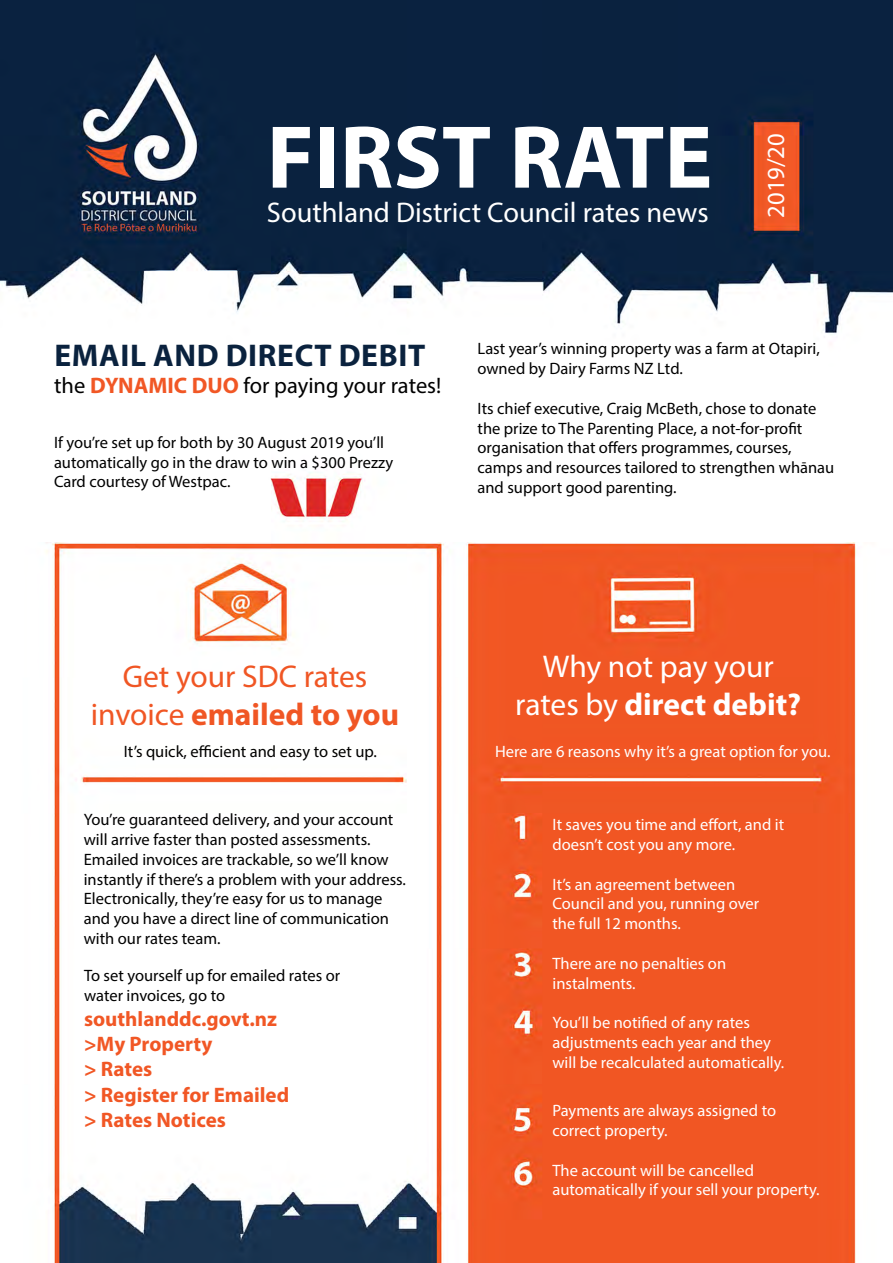
<style>
.page{position:relative;width:893px;height:1263px;background:#fff}
.page>*{position:absolute;margin:0;border:0;box-sizing:border-box;transform-origin:0 0}
.t1{font:700 90px "Myriad Pro";color:#fff}
.t2{font:31.5px/37.8px "Myriad Pro";color:#f05624;text-align:center}
.t3{font:31.5px/37.8px "Myriad Pro";color:#fff;text-align:center}
.t4{font:700 31.5px "Myriad Pro";letter-spacing:.02em;color:#0a223e}
.t5{font:28.5px "Myriad Pro";color:#fff}
.t6{font:24.6px "Myriad Pro";color:#fff}
.t7{font:22.5px "Myriad Pro";color:#000}
.t8{font:700 21px/25.2px "Myriad Pro";color:#f15725}
.t9{font:16.5px/19.8px "Myriad Pro";color:#000}
.t10{font:16.5px/19.8px "Myriad Pro";color:#fff}
.s1{font-weight:700;color:#f15725}
.s2{font-weight:700}
</style>
<div class="page">
<img style="left:0;top:0;width:893px;height:1263px">
<p class="t1" style="left:267px;top:99px;width:447px">FIRST RATE</p>
<p class="t5" style="left:267px;top:195px;width:443px">Southland District Council rates news</p>
<p class="t6" style="left:761px;top:218px;width:86px;rotate:-90deg">2019/20</p>
<p class="t4" style="left:55px;top:334px;width:372px">EMAIL AND DIRECT DEBIT</p>
<p class="t7" style="left:54px;top:371px;width:389px">the <span class="s1">DYNAMIC DUO</span> for paying your rates!</p>
<p class="t9" style="left:54px;top:432px;width:341px">If you’re set up for both by 30 August 2019 you’ll automatically go in the draw to win a $300 Prezzy<br>Card courtesy of Westpac.</p>
<p class="t9" style="left:477px;top:339px;width:344px">Last year’s winning property was a farm at Otapiri, owned by Dairy Farms NZ Ltd.</p>
<p class="t9" style="left:477px;top:398px;width:358px">Its chief executive, Craig McBeth, chose to donate the prize to The Parenting Place, a not-for-profit organisation that offers programmes, courses, camps and resources tailored to strengthen whānau and support good parenting.</p>
<p class="t2" style="left:91px;top:657px;width:310px">Get your SDC rates invoice <span class="s2">emailed to you</span></p>
<p class="t3" style="left:515px;top:647px;width:288px">Why not pay your rates by <span class="s2">direct debit?</span></p>
<p class="t9" style="left:124px;top:741px;width:255px">It’s quick, efficient and easy to set up.</p>
<p class="t10" style="left:495px;top:741px;width:337px">Here are 6 reasons why it’s a great option for you.</p>
<p class="t9" style="left:84px;top:809px;width:324px">You’re guaranteed delivery, and your account will arrive faster than posted assessments.<br>Emailed invoices are trackable, so we’ll know instantly if there’s a problem with your address.<br>Electronically, they’re easy for us to manage and you have a direct line of communication with our rates team.</p>
<p class="t10" style="left:552px;top:814px;width:233px">It saves you time and effort, and it doesn’t cost you any more.</p>
<p class="t10" style="left:552px;top:874px;width:208px">It’s an agreement between<br>Council and you, running over the full 12 months.</p>
<p class="t10" style="left:552px;top:953px;width:175px">There are no penalties on instalments.</p>
<p class="t10" style="left:552px;top:1012px;width:233px">You’ll be notified of any rates adjustments each year and they will be recalculated automatically.</p>
<p class="t10" style="left:552px;top:1100px;width:225px">Payments are always assigned to correct property.</p>
<p class="t9" style="left:84px;top:965px;width:258px">To set yourself up for emailed rates or water invoices, go to</p>
<p class="t8" style="left:84px;top:1005px;width:207px">southlanddc.govt.nz &gt;My Property<br>&gt; Rates<br>&gt; Register for Emailed &gt; Rates Notices</p>
<p class="t10" style="left:552px;top:1160px;width:269px">The account will be cancelled automatically if your sell your property.</p>
</div>
